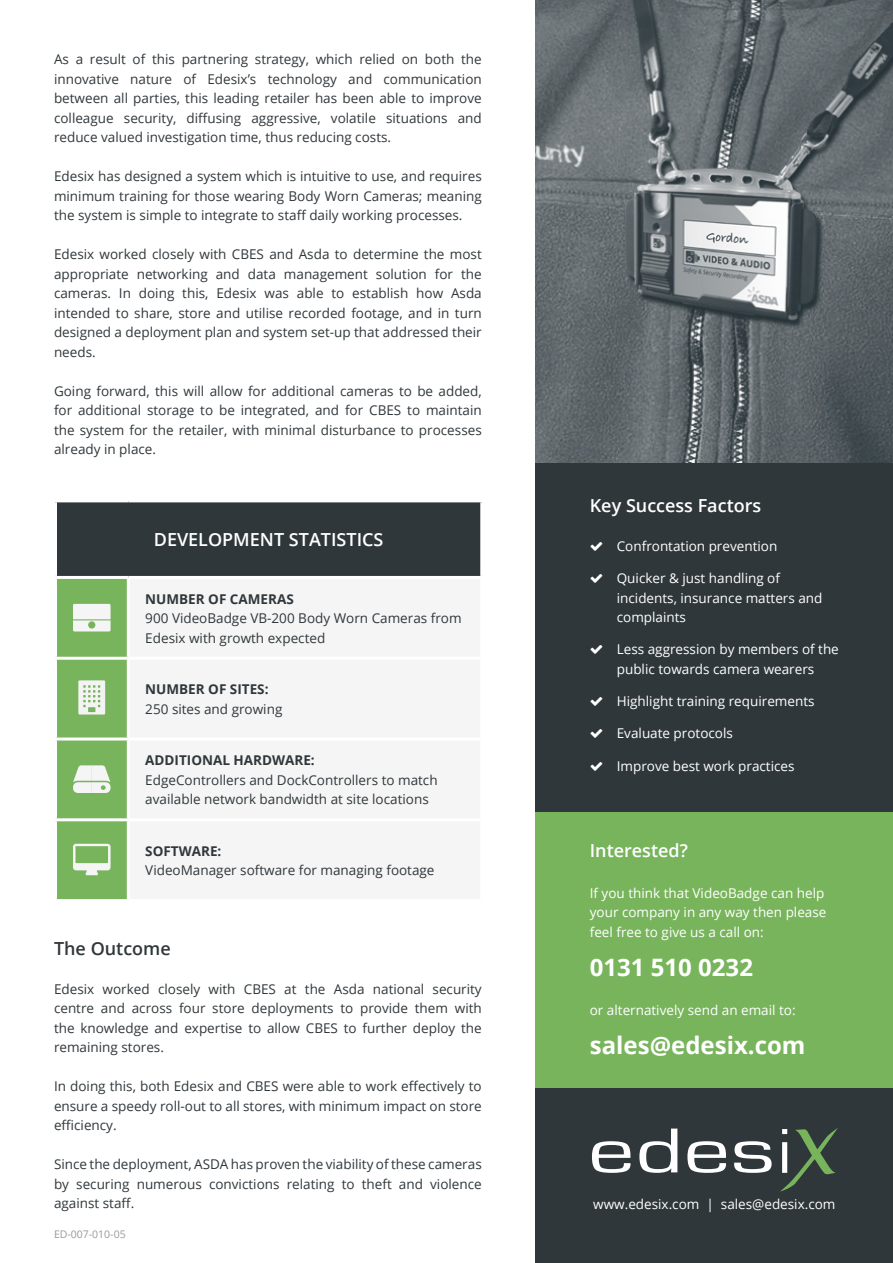
<style>
.page{position:relative;width:893px;height:1263px;background:#fff}
.page>*{position:absolute;margin:0;border:0;box-sizing:border-box;transform-origin:0 0}
.Body{font:700 24px "Open Sans";color:#fff}
.t1{font:600 18px "Open Sans";color:#fff}
.Body-2{font:600 18px "Open Sans";color:#30373b}
.Body-3{font:13.5px/19.5px "Open Sans";color:#30373b;text-align:justify}
.Body-4{font:13.5px/19.5px "Open Sans";color:#fff}
.Body-5{font:700 13.5px "Open Sans";color:#30373b}
.t2{font:10.5px "Open Sans";color:#979b9d}
</style>
<div class="page">
<div style="left:536px;top:812px;width:357px;height:451px;background:#78b45c"></div>
<div style="left:536px;top:1088px;width:357px;height:175px;background:#30373b"></div>
<img style="left:536px;top:0;width:357px;height:463px">
<div style="left:536px;top:463px;width:357px;height:349px;background:#30373b"></div>
<div style="left:56px;top:501px;width:426px;height:76px;background:#30373b"></div>
<hr style="left:54px;top:499px;width:74px;height:3px;background:#fff">
<hr style="left:54px;top:502px;width:3px;height:74px;background:#fff">
<hr style="left:128px;top:499px;width:355px;height:3px;background:#fff">
<hr style="left:480px;top:502px;width:3px;height:74px;background:#fff">
<hr style="left:54px;top:576px;width:74px;height:3px;background:#fff">
<hr style="left:128px;top:576px;width:355px;height:3px;background:#fff">
<svg style="left:56px;top:579px;width:72px;height:321px"></svg>
<svg style="left:781px;top:1128px;width:57px;height:63px"></svg>
<svg style="left:592px;top:1141px;width:38px;height:32px"></svg>
<svg style="left:639px;top:1128px;width:38px;height:45px"></svg>
<svg style="left:687px;top:1141px;width:39px;height:32px"></svg>
<svg style="left:734px;top:1141px;width:38px;height:32px"></svg>
<p class="Body-3" style="left:54px;top:49px;width:429px">As a result of this partnering strategy, which relied on both the innovative nature of Edesix’s technology and communication between all parties, this leading retailer has been able to improve colleague security, diffusing aggressive, volatile situations and reduce valued investigation time, thus reducing costs.</p>
<p class="Body-3" style="left:54px;top:166px;width:429px">Edesix has designed a system which is intuitive to use, and requires minimum training for those wearing Body Worn Cameras; meaning the system is simple to integrate to staff daily working processes.</p>
<p class="Body-3" style="left:54px;top:244px;width:429px">Edesix worked closely with CBES and Asda to determine the most appropriate networking and data management solution for the cameras. In doing this, Edesix was able to establish how Asda intended to share, store and utilise recorded footage, and in turn designed a deployment plan and system set-up that addressed their needs.</p>
<p class="Body-3" style="left:54px;top:381px;width:429px">Going forward, this will allow for additional cameras to be added, for additional storage to be integrated, and for CBES to maintain the system for the retailer, with minimal disturbance to processes already in place.</p>
<h1 class="t1" style="left:154px;top:527px;width:231px">DEVELOPMENT STATISTICS</h1>
<p class="Body-5" style="left:145px;top:589px;width:150px">NUMBER OF CAMERAS</p>
<p class="Body-3" style="left:145px;top:608px;width:318px">900 VideoBadge VB-200 Body Worn Cameras from<br>Edesix with growth expected</p>
<p class="Body-5" style="left:145px;top:680px;width:125px">NUMBER OF SITES:</p>
<p class="Body-3" style="left:145px;top:698px;width:139px">250 sites and growing</p>
<p class="Body-5" style="left:145px;top:751px;width:171px">ADDITIONAL HARDWARE:</p>
<p class="Body-3" style="left:145px;top:770px;width:294px">EdgeControllers and DockControllers to match available network bandwidth at site locations</p>
<p class="Body-5" style="left:145px;top:841px;width:78px">SOFTWARE:</p>
<p class="Body-3" style="left:145px;top:860px;width:291px">VideoManager software for managing footage</p>
<p class="Body-2" style="left:54px;top:936px;width:118px">The Outcome</p>
<p class="Body-3" style="left:54px;top:979px;width:429px">Edesix worked closely with CBES at the Asda national security centre and across four store deployments to provide them with the knowledge and expertise to allow CBES to further deploy the remaining stores.</p>
<p class="Body-3" style="left:54px;top:1076px;width:429px">In doing this, both Edesix and CBES were able to work effectively to ensure a speedy roll-out to all stores, with minimum impact on store efficiency.</p>
<p class="Body-3" style="left:54px;top:1154px;width:429px">Since the deployment, ASDA has proven the viability of these cameras by securing numerous convictions relating to theft and violence against staff.</p>
<p class="t2" style="left:54px;top:1227px;width:73px">ED-007-010-05</p>
<h1 class="t1" style="left:590px;top:493px;width:173px">Key Success Factors</h1>
<p class="Body-4" style="left:617px;top:536px;width:162px">Confrontation prevention</p>
<p class="Body-4" style="left:617px;top:568px;width:207px">Quicker &amp; just handling of incidents, insurance matters and complaints</p>
<p class="Body-4" style="left:617px;top:639px;width:224px">Less aggression by members of the public towards camera wearers</p>
<p class="Body-4" style="left:617px;top:691px;width:199px">Highlight training requirements</p>
<p class="Body-4" style="left:617px;top:723px;width:118px">Evaluate protocols</p>
<p class="Body-4" style="left:617px;top:756px;width:179px">Improve best work practices</p>
<h1 class="t1" style="left:590px;top:838px;width:100px">Interested?</h1>
<p class="Body-4" style="left:590px;top:883px;width:238px">If you think that VideoBadge can help your company in any way then please feel free to give us a call on:</p>
<p class="Body" style="left:590px;top:950px;width:165px">0131 510 0232</p>
<p class="Body-4" style="left:590px;top:1000px;width:207px">or alternatively send an email to:</p>
<p class="Body" style="left:590px;top:1028px;width:217px">sales@edesix.com</p>
<p class="Body-4" style="left:593px;top:1194px;width:244px">www.edesix.com | sales@edesix.com</p>
</div>
